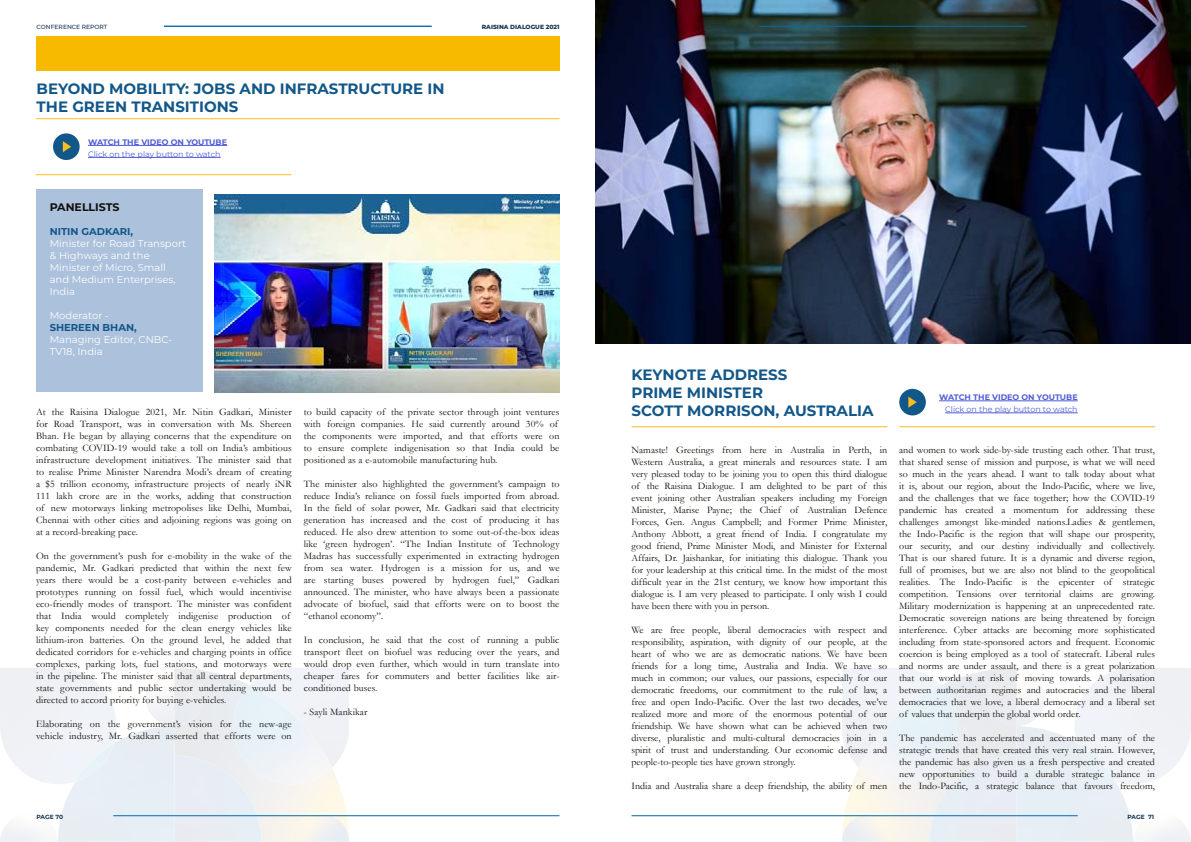
<style>
.page{position:relative;width:1191px;height:842px;background:#fff}
.page>*{position:absolute;margin:0;border:0;box-sizing:border-box;transform-origin:0 0}
.t1{font:700 15px/18px "Montserrat";color:#125789}
.t2{font:700 11px "Montserrat";color:#12100b}
.t3{font:10px/12px "Garamond";letter-spacing:.01em;color:#12100b;text-align:justify}
.t4{font:10px/12px "Montserrat";color:#fff}
.t5{font:700 10px "Montserrat";color:#125789}
.t6{font:8px "Montserrat";color:#4f5cd6}
.t7{font:700 8px "Montserrat";color:#4f5cd6}
.t8{font:800 6px "Montserrat";color:#183551}
.t9{font:500 6px "Montserrat";color:#183551}
.t10{font:700 6px "Montserrat";letter-spacing:-.01em;color:#183551}
</style>
<div class="page">
<div style="left:929px;top:756px;width:87px;height:86px;background:#e9edf4"></div>
<div style="left:1016px;top:726px;width:117px;height:116px;background:#e7eef4"></div>
<img style="left:859px;top:724px;width:99px;height:60px">
<img style="left:1074px;top:668px;width:117px;height:116px">
<img style="left:1077px;top:743px;width:38px;height:39px">
<img style="left:291px;top:813px;width:58px;height:29px">
<div style="left:175px;top:756px;width:87px;height:86px;background:#e9edf4"></div>
<div style="left:75px;top:743px;width:39px;height:39px;background:#e8f2f9"></div>
<div style="left:174px;top:671px;width:29px;height:55px;background:#eaecef"></div>
<hr style="left:631px;top:815px;width:446px;height:1px;background:#0069a7">
<hr style="left:113px;top:815px;width:446px;height:1px;background:#0069a7">
<div style="left:36px;top:189px;width:166px;height:203px;background:#abc1dc"></div>
<hr style="left:36px;top:174px;width:255px;height:1px;background:#febd1f">
<hr style="left:36px;top:118px;width:523px;height:1px;background:#febd1f">
<hr style="left:88px;top:145px;width:139px;height:1px;background:#4f5cd6">
<hr style="left:88px;top:157px;width:133px;height:1px;background:#4f5cd6">
<div style="left:53px;top:133px;width:27px;height:27px;background:#125789;border-radius:50%"></div>
<svg style="left:63px;top:141px;width:8px;height:11px"></svg>
<hr style="left:164px;top:26px;width:267px;height:1px;background:#0069a7">
<img style="left:214px;top:194px;width:345px;height:198px">
<div style="left:36px;top:36px;width:523px;height:35px;background:#f8ba00"></div>
<img style="left:595px;top:0;width:596px;height:344px">
<hr style="left:759px;top:26px;width:268px;height:1px;background:#0069a7">
<hr style="left:631px;top:426px;width:256px;height:1px;background:#febd1f">
<hr style="left:899px;top:426px;width:256px;height:1px;background:#febd1f">
<hr style="left:939px;top:401px;width:138px;height:1px;background:#4f5cd6">
<hr style="left:945px;top:413px;width:132px;height:1px;background:#4f5cd6">
<div style="left:899px;top:389px;width:27px;height:26px;background:#125789;border-radius:50%"></div>
<svg style="left:908px;top:397px;width:8px;height:11px"></svg>
<p class="t9" style="left:37px;top:23px;width:72px">CONFERENCE REPORT</p>
<p class="t8" style="left:482px;top:22px;width:79px">RAISINA DIALOGUE 2021</p>
<h1 class="t1" style="left:37px;top:79px;width:409px">BEYOND MOBILITY: JOBS AND INFRASTRUCTURE IN<br>THE GREEN TRANSITIONS</h1>
<p class="t7" style="left:88px;top:136px;width:141px">WATCH THE VIDEO ON YOUTUBE</p>
<p class="t6" style="left:88px;top:148px;width:134px">Click on the play button to watch</p>
<p class="t2" style="left:50px;top:199px;width:71px">PANELLISTS</p>
<p class="t5" style="left:50px;top:224px;width:85px">NITIN GADKARI,</p>
<p class="t4" style="left:50px;top:237px;width:138px">Minister for Road Transport &amp; Highways and the<br>Minister of Micro, Small and Medium Enterprises,<br>India</p>
<p class="t4" style="left:50px;top:309px;width:61px">Moderator -</p>
<p class="t5" style="left:50px;top:320px;width:88px">SHEREEN BHAN,</p>
<p class="t4" style="left:50px;top:333px;width:124px">Managing Editor, CNBC-<br>TV18, India</p>
<p class="t3" style="left:36px;top:406px;width:257px">At the Raisina Dialogue 2021, Mr. Nitin Gadkari, Minister for Road Transport, was in conversation with Ms. Shereen Bhan. He began by allaying concerns that the expenditure on combating COVID-19 would take a toll on India’s ambitious infrastructure development initiatives. The minister said that to realise Prime Minister Narendra Modi’s dream of creating a $5 trillion economy, infrastructure projects of nearly iNR 111 lakh crore are in the works, adding that construction of new motorways linking metropolises like Delhi, Mumbai, Chennai with other cities and adjoining regions was going on at a record-breaking pace.</p>
<p class="t3" style="left:36px;top:550px;width:257px;text-align:left">On the government’s push for e-mobility in the wake of the pandemic, Mr. Gadkari predicted that within the next few years there would be a cost-parity between e-vehicles and prototypes running on fossil fuel, which would incentivise eco-friendly modes of transport. The minister was confident that India would completely indigenise production of key components needed for the clean energy vehicles like lithium-iron batteries. On the ground level, he added that dedicated corridors for e-vehicles and charging points in office complexes, parking lots, fuel stations, and motorways were in the pipeline. The minister said that all central departments, state governments and public sector undertaking would be directed to accord priority for buying e-vehicles.</p>
<p class="t3" style="left:36px;top:718px;width:257px">Elaborating on the government’s vision for the new-age vehicle industry, Mr. Gadkari asserted that efforts were on</p>
<p class="t3" style="left:304px;top:406px;width:257px;text-align:left">to build capacity of the private sector through joint ventures with foreign companies. He said currently around 30% of the components were imported, and that efforts were on to ensure complete indigenisation so that India could be positioned as a e-automobile manufacturing hub.</p>
<p class="t3" style="left:304px;top:478px;width:257px">The minister also highlighted the government’s campaign to reduce India’s reliance on fossil fuels imported from abroad.<br>In the field of solar power, Mr. Gadkari said that electricity generation has increased and the cost of producing it has reduced. He also drew attention to some out-of-the-box ideas like ‘green hydrogen’. “The Indian Institute of Technology Madras has successfully experimented in extracting hydrogen from sea water. Hydrogen is a mission for us, and we are starting buses powered by hydrogen fuel,” Gadkari announced. The minister, who have always been a passionate advocate of biofuel, said that efforts were on to boost the “ethanol economy”.</p>
<p class="t3" style="left:304px;top:634px;width:257px">In conclusion, he said that the cost of running a public transport fleet on biofuel was reducing over the years, and would drop even further, which would in turn translate into cheaper fares for commuters and better facilities like air&shy;conditioned buses.</p>
<p class="t3" style="left:304px;top:706px;width:65px">- Sayli Mankikar</p>
<h1 class="t1" style="left:631px;top:365px;width:244px">KEYNOTE ADDRESS<br>PRIME MINISTER<br>SCOTT MORRISON, AUSTRALIA</h1>
<p class="t3" style="left:631px;top:443px;width:257px">Namaste! Greetings from here in Australia in Perth, in Western Australia, a great minerals and resources state. I am very pleased today to be joining you to open this third dialogue of the Raisina Dialogue. I am delighted to be part of this event joining other Australian speakers including my Foreign Minister, Marise Payne; the Chief of Australian Defence Forces, Gen. Angus Campbell; and Former Prime Minister, Anthony Abbott, a great friend of India. I congratulate my good friend, Prime Minister Modi, and Minister for External Affairs, Dr. Jaishankar, for initiating this dialogue. Thank you for your leadership at this critical time. In the midst of the most difficult year in the 21st century, we know how important this dialogue is. I am very pleased to participate. I only wish I could have been there with you in person.</p>
<p class="t3" style="left:631px;top:623px;width:257px">We are free people, liberal democracies with respect and responsibility, aspiration, with dignity of our people, at the heart of who we are as democratic nations. We have been friends for a long time, Australia and India. We have so much in common; our values, our passions, especially for our democratic freedoms, our commitment to the rule of law, a free and open Indo-Pacific. Over the last two decades, we’ve realized more and more of the enormous potential of our friendship. We have shown what can be achieved when two diverse, pluralistic and multi-cultural democracies join in a spirit of trust and understanding. Our economic defense and people-to-people ties have grown strongly.</p>
<p class="t3" style="left:631px;top:779px;width:257px">India and Australia share a deep friendship, the ability of men</p>
<p class="t7" style="left:939px;top:391px;width:140px">WATCH THE VIDEO ON YOUTUBE</p>
<p class="t6" style="left:945px;top:404px;width:134px">Click on the play button to watch</p>
<p class="t3" style="left:899px;top:443px;width:257px">and women to work side-by-side trusting each other. That trust, that shared sense of mission and purpose, is what we will need so much in the years ahead. I want to talk today about what it is, about our region, about the Indo-Pacific, where we live, and the challenges that we face together; how the COVID-19 pandemic has created a momentum for addressing these challenges amongst like-minded nations.Ladies &amp; gentlemen, the Indo-Pacific is the region that will shape our prosperity, our security, and our destiny individually and collectively.<br>That is our shared future. It is a dynamic and diverse region, full of promises, but we are also not blind to the geopolitical realities. The Indo-Pacific is the epicenter of strategic competition. Tensions over territorial claims are growing.<br>Military modernization is happening at an unprecedented rate.<br>Democratic sovereign nations are being threatened by foreign interference. Cyber attacks are becoming more sophisticated including from state-sponsored actors and frequent. Economic coercion is being employed as a tool of statecraft. Liberal rules and norms are under assault, and there is a great polarization that our world is at risk of moving towards. A polarisation between authoritarian regimes and autocracies and the liberal democracies that we love, a liberal democracy and a liberal set of values that underpin the global world order.</p>
<p class="t3" style="left:899px;top:731px;width:257px">The pandemic has accelerated and accentuated many of the strategic trends that have created this very real strain. However, the pandemic has also given us a fresh perspective and created new opportunities to build a durable strategic balance in the Indo-Pacific, a strategic balance that favours freedom,</p>
<p class="t10" style="left:36px;top:812px;width:28px">PAGE 70</p>
<p class="t10" style="left:1127px;top:812px;width:28px">PAGE 71</p>
</div>
